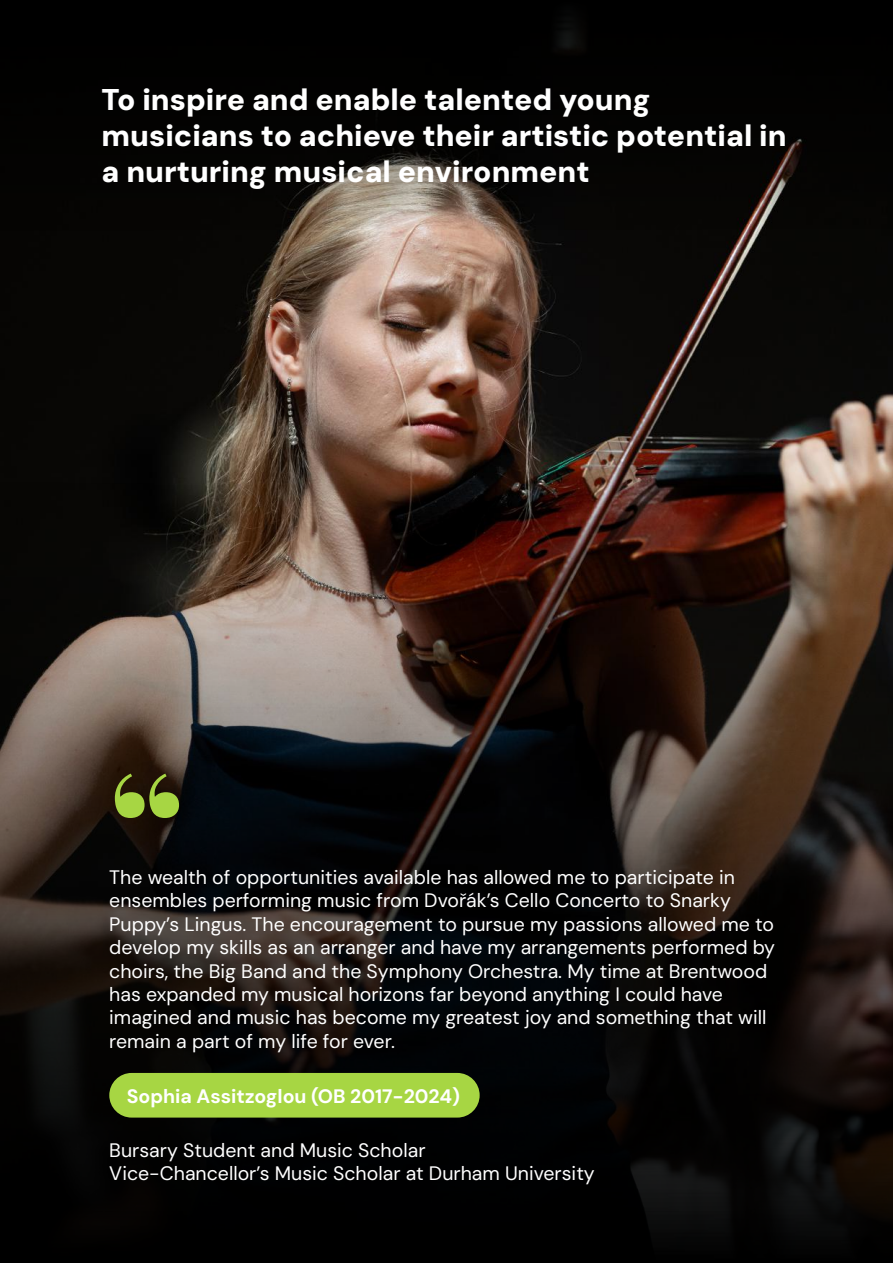
<style>
.page{position:relative;width:893px;height:1263px;background:#fff}
.page>*{position:absolute;margin:0;border:0;box-sizing:border-box;transform-origin:0 0}
.t1{font:900 150px "Playfair Display";color:#a7d643}
.t2{font:900 30px/36px "DM Sans";color:#fff}
.t3{font:19.5px/23.4px "DM Sans";color:#fff}
.t4{font:700 19.5px "DM Sans";color:#fff}
</style>
<div class="page">
<img style="left:0;top:235px;width:893px;height:235px">
<img style="left:0;top:470px;width:893px;height:793px">
<div style="left:109px;top:1073px;width:371px;height:44px;background:#a7d643;border-radius:22px"></div>
<img style="left:0;top:0;width:893px;height:235px">
<h2 class="t2" style="left:102px;top:81px;width:686px">To inspire and enable talented young musicians to achieve their artistic potential in a nurturing musical environment</h2>
<h1 class="t1" style="left:109px;top:708px;width:76px">“</h1>
<p class="t3" style="left:109px;top:865px;width:667px">The wealth of opportunities available has allowed me to participate in ensembles performing music from Dvořák’s Cello Concerto to Snarky Puppy’s Lingus. The encouragement to pursue my passions allowed me to develop my skills as an arranger and have my arrangements performed by choirs, the Big Band and the Symphony Orchestra. My time at Brentwood has expanded my musical horizons far beyond anything I could have imagined and music has become my greatest joy and something that will remain a part of my life for ever.</p>
<p class="t4" style="left:127px;top:1084px;width:335px">Sophia Assitzoglou (OB 2017-2024)</p>
<p class="t3" style="left:109px;top:1138px;width:487px">Bursary Student and Music Scholar<br>Vice-Chancellor’s Music Scholar at Durham University</p>
</div>
